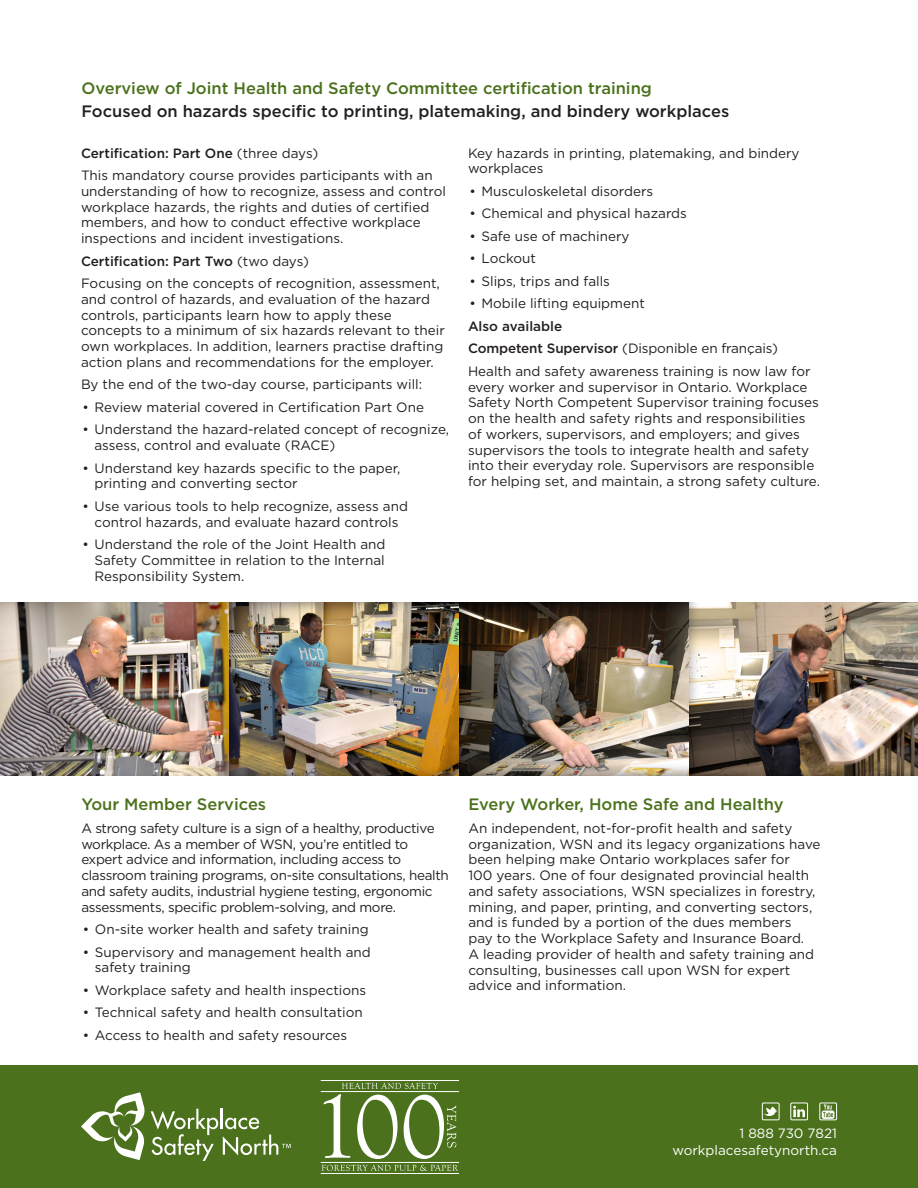
<style>
.page{position:relative;width:918px;height:1188px;background:#fff}
.page>*{position:absolute;margin:0;border:0;box-sizing:border-box;transform-origin:0 0}
.t1{font:500 16.5px "Gotham";color:#4b711c}
.t2{font:500 16.5px "Gotham";color:#231f20}
.t3{font:13.5px/15.8px "Gotham";color:#231f20}
.t4{font:13.5px/15.8px "Gotham";letter-spacing:-.025em;color:#231f20}
.t5{font:500 13.5px "Gotham";color:#231f20}
.t6{font:13.5px "Gotham";color:#fff}
.s1{font-weight:400}
.s2{font-weight:500}
</style>
<div class="page">
<div style="left:0;top:1066px;width:918px;height:122px;background:#4b711c"></div>
<svg style="left:81px;top:1092px;width:210px;height:69px"></svg>
<div style="left:820px;top:1103px;width:17px;height:17px;border:1px solid #fff"></div>
<div style="left:791px;top:1103px;width:17px;height:17px;border:1px solid #fff"></div>
<svg style="left:793px;top:1106px;width:12px;height:11px"></svg>
<div style="left:762px;top:1103px;width:17px;height:17px;border:1px solid #fff"></div>
<svg style="left:764px;top:1107px;width:13px;height:9px"></svg>
<svg style="left:822px;top:1111px;width:12px;height:8px"></svg>
<svg style="left:823px;top:1104px;width:10px;height:13px"></svg>
<img style="left:0;top:603px;width:918px;height:173px">
<svg style="left:322px;top:1165px;width:136px;height:6px"></svg>
<hr style="left:321px;top:1162px;width:138px;height:1px;background:#fff">
<hr style="left:321px;top:1173px;width:138px;height:1px;background:#fff">
<svg style="left:324px;top:1083px;width:132px;height:76px"></svg>
<hr style="left:321px;top:1080px;width:138px;height:1px;background:#fff">
<hr style="left:321px;top:1091px;width:138px;height:1px;background:#fff">
<p class="t1" style="left:81px;top:78px;width:572px">Overview of Joint Health and Safety Committee certification training</p>
<p class="t2" style="left:81px;top:101px;width:649px">Focused on hazards specific to printing, platemaking, and bindery workplaces</p>
<p class="t5" style="left:81px;top:145px;width:239px">Certification: Part One <span class="s1">(three days)</span></p>
<p class="t3" style="left:81px;top:167px;width:366px">This mandatory course provides participants with an understanding of how to recognize, assess and control workplace hazards, the rights and duties of certified members, and how to conduct effective workplace inspections and incident investigations.</p>
<p class="t5" style="left:81px;top:253px;width:229px">Certification: Part Two <span class="s1">(two days)</span></p>
<p class="t3" style="left:81px;top:275px;width:365px">Focusing on the concepts of recognition, assessment, and control of hazards, and evaluation of the hazard controls, participants learn how to apply these concepts to a minimum of six hazards relevant to their own workplaces. In addition, learners practise drafting action plans and recommendations for the employer.</p>
<p class="t3" style="left:81px;top:377px;width:343px">By the end of the two-day course, participants will:</p>
<p class="t3" style="left:82px;top:399px;width:343px">• Review material covered in Certification Part One</p>
<p class="t3" style="left:94px;top:422px;width:356px;text-indent:-12px">• Understand the hazard-related concept of recognize, assess, control and evaluate (RACE)</p>
<p class="t3" style="left:94px;top:460px;width:307px;text-indent:-12px">• Understand key hazards specific to the paper, printing and converting sector</p>
<p class="t3" style="left:82px;top:498px;width:327px;text-align:center">• Use various tools to help recognize, assess and control hazards, and evaluate hazard controls</p>
<p class="t3" style="left:94px;top:536px;width:293px;text-align:justify;text-indent:-12px">• Understand the role of the Joint Health and Safety Committee in relation to the Internal Responsibility System.</p>
<p class="t3" style="left:468px;top:145px;width:333px">Key hazards in printing, platemaking, and bindery workplaces</p>
<p class="t3" style="left:470px;top:183px;width:185px">• Musculoskeletal disorders</p>
<p class="t3" style="left:470px;top:206px;width:219px">• Chemical and physical hazards</p>
<p class="t3" style="left:470px;top:228px;width:162px">• Safe use of machinery</p>
<p class="t3" style="left:470px;top:251px;width:68px">• Lockout</p>
<p class="t3" style="left:470px;top:273px;width:142px">• Slips, trips and falls</p>
<p class="t3" style="left:470px;top:296px;width:177px">• Mobile lifting equipment</p>
<p class="t5" style="left:468px;top:318px;width:96px">Also available</p>
<p class="t3" style="left:468px;top:341px;width:311px"><span class="s2">Competent Supervisor</span> (Disponible en français)</p>
<p class="t3" style="left:468px;top:363px;width:354px">Health and safety awareness training is now law for every worker and supervisor in Ontario. Workplace Safety North Competent Supervisor training focuses on the health and safety rights and responsibilities of workers, supervisors, and employers; and gives supervisors the tools to integrate health and safety into their everyday role. Supervisors are responsible for helping set, and maintain, a strong safety culture.</p>
<p class="t1" style="left:81px;top:795px;width:186px">Your Member Services</p>
<p class="t4" style="left:81px;top:820px;width:369px">A strong safety culture is a sign of a healthy, productive workplace. As a member of WSN, you’re entitled to expert advice and information, including access to classroom training programs, on-site consultations, health and safety audits, industrial hygiene testing, ergonomic assessments, specific problem-solving, and more.</p>
<p class="t3" style="left:83px;top:921px;width:287px">• On-site worker health and safety training</p>
<p class="t3" style="left:95px;top:944px;width:277px;text-indent:-12px">• Supervisory and management health and safety training</p>
<p class="t3" style="left:83px;top:982px;width:285px">• Workplace safety and health inspections</p>
<p class="t3" style="left:83px;top:1005px;width:281px">• Technical safety and health consultation</p>
<p class="t3" style="left:83px;top:1027px;width:266px">• Access to health and safety resources</p>
<p class="t1" style="left:468px;top:795px;width:317px">Every Worker, Home Safe and Healthy</p>
<p class="t3" style="left:468px;top:820px;width:354px">An independent, not-for-profit health and safety organization, WSN and its legacy organizations have been helping make Ontario workplaces safer for<br>100 years. One of four designated provincial health and safety associations, WSN specializes in forestry, mining, and paper, printing, and converting sectors, and is funded by a portion of the dues members<br>pay to the Workplace Safety and Insurance Board.<br>A leading provider of health and safety training and consulting, businesses call upon WSN for expert advice and information.</p>
<p class="t6" style="left:739px;top:1126px;width:99px">1 888 730 7821</p>
<p class="t6" style="left:672px;top:1142px;width:166px">workplacesafetynorth.ca</p>
</div>
